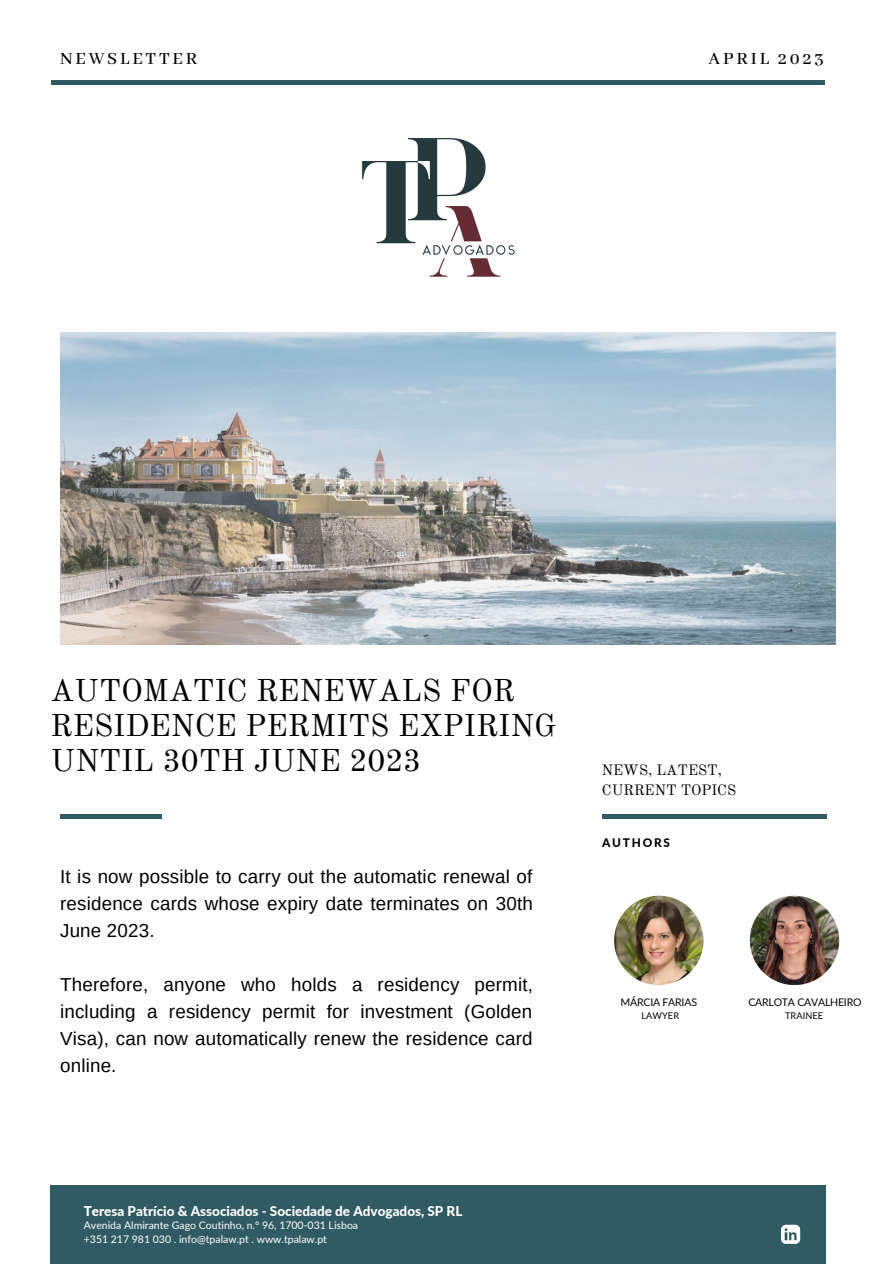
<style>
.page{position:relative;width:894px;height:1264px;background:#fff}
.page>*{position:absolute;margin:0;border:0;box-sizing:border-box;transform-origin:0 0}
.t1{font:30.9px/35px "Old Standard";color:#000}
.t2{font:500 19.05px "Abhaya Libre";letter-spacing:.15em;color:#000}
.t3{font:18.75px/27px "Arimo";letter-spacing:.01em;color:#000;text-align:justify}
.t4{font:14.7px/20.2px "Old Standard";color:#000}
.t5{font:800 13.5px "Lato";color:#fff}
.t6{font:800 11.85px "Lato";letter-spacing:.15em;color:#000}
.t7{font:10.5px/14px "Lato";color:#fff}
.t8{font:10.5px "Lato";letter-spacing:-.02em;color:#000}
.t9{font:9.15px "Lato";letter-spacing:.01em;color:#000}
</style>
<div class="page">
<img style="left:60px;top:333px;width:775px;height:311px">
<hr style="left:60px;top:814px;width:101px;height:4px;background:#315b63">
<hr style="left:51px;top:81px;width:773px;height:3px;background:#315b63">
<hr style="left:602px;top:814px;width:224px;height:4px;background:#315b63">
<img style="left:362px;top:138px;width:153px;height:139px">
<svg style="left:825px;top:1200px;width:1px;height:24px"></svg>
<div style="left:50px;top:1185px;width:775px;height:78px;background:#315b63"></div>
<svg style="left:781px;top:1224px;width:19px;height:19px"></svg>
<img style="left:614px;top:895px;width:89px;height:90px;border-radius:50%">
<img style="left:749px;top:895px;width:90px;height:90px;border-radius:50%">
<p class="t2" style="left:60px;top:48px;width:139px">NEWSLETTER</p>
<p class="t2" style="left:708px;top:48px;width:117px">APRIL 2023</p>
<h1 class="t1" style="left:50px;top:673px;width:507px">AUTOMATIC RENEWALS FOR<br>RESIDENCE PERMITS EXPIRING<br>UNTIL 30TH JUNE 2023</h1>
<p class="t3" style="left:60px;top:862px;width:474px">It is now possible to carry out the automatic renewal of residence cards whose expiry date terminates on 30th June 2023.</p>
<p class="t3" style="left:60px;top:971px;width:474px">Therefore, anyone who holds a residency permit, including a residency permit for investment (Golden Visa), can now automatically renew the residence card online.</p>
<p class="t4" style="left:601px;top:760px;width:136px">NEWS, LATEST,<br>CURRENT TOPICS</p>
<p class="t6" style="left:602px;top:835px;width:69px">AUTHORS</p>
<p class="t8" style="left:620px;top:996px;width:78px">MÁRCIA FARIAS</p>
<p class="t8" style="left:748px;top:996px;width:115px">CARLOTA CAVALHEIRO</p>
<p class="t9" style="left:641px;top:1009px;width:39px">LAWYER</p>
<p class="t9" style="left:784px;top:1009px;width:40px">TRAINEE</p>
<p class="t5" style="left:84px;top:1202px;width:380px">Teresa Patrício &amp; Associados - Sociedade de Advogados, SP RL</p>
<p class="t7" style="left:84px;top:1218px;width:276px">Avenida Almirante Gago Coutinho, n.º 96, 1700-031 Lisboa +351 217 981 030 . info@tpalaw.pt . www.tpalaw.pt</p>
</div>
